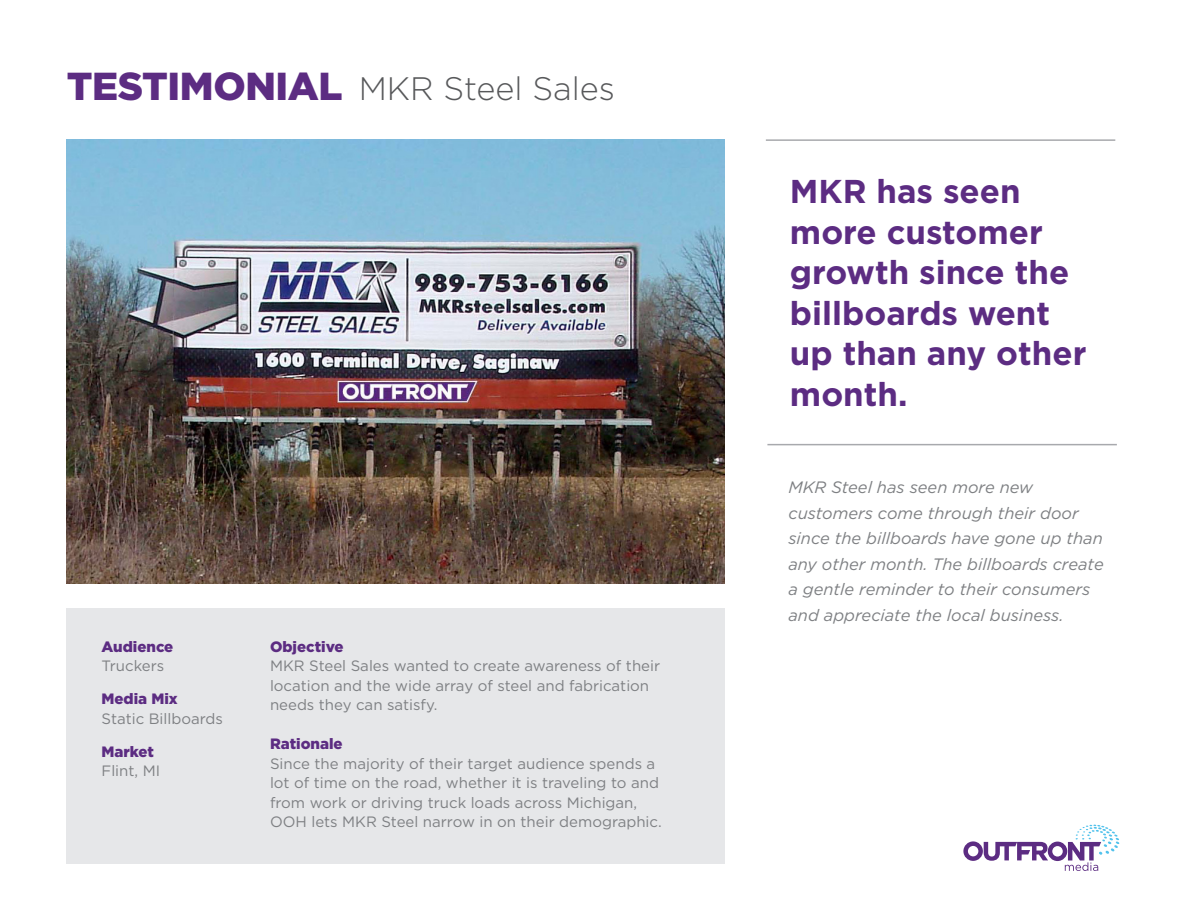
<style>
.page{position:relative;width:1188px;height:918px;background:#fff}
.page>*{position:absolute;margin:0;border:0;box-sizing:border-box;transform-origin:0 0}
.t1{font:700 33px/40.5px "Gotham";color:#5c2c82}
.t2{font:300 32.55px "Gotham";color:#57585a}
.t3{font:italic 16.5px/25.5px "Gotham";color:#7e8083}
.t4{font:15px/19.5px "Gotham";color:#7e8083}
.t5{font:900 15px "Gotham";color:#5c2c82}
.s1{font-weight:900;font-size:39px;color:#5c2c82}
</style>
<div class="page">
<hr style="left:766px;top:139px;width:349px;height:2px;background:#a8a9ad">
<hr style="left:767px;top:444px;width:350px;height:1px;background:#a8a9ad">
<img style="left:66px;top:139px;width:658px;height:445px">
<svg style="left:963px;top:825px;width:157px;height:46px"></svg>
<div style="left:66px;top:608px;width:658px;height:256px;background:#e6e7e9"></div>
<p class="t2" style="left:67px;top:68px;width:550px"><span class="s1">TESTIMONIAL</span> MKR Steel Sales</p>
<p class="t5" style="left:102px;top:636px;width:73px">Audience</p>
<p class="t4" style="left:102px;top:656px;width:64px">Truckers</p>
<p class="t5" style="left:102px;top:689px;width:78px">Media Mix</p>
<p class="t4" style="left:102px;top:708px;width:123px">Static Billboards</p>
<p class="t5" style="left:102px;top:741px;width:54px">Market</p>
<p class="t4" style="left:102px;top:761px;width:60px">Flint, MI</p>
<p class="t5" style="left:270px;top:636px;width:75px">Objective</p>
<p class="t4" style="left:270px;top:656px;width:392px">MKR Steel Sales wanted to create awareness of their location and the wide array of steel and fabrication needs they can satisfy.</p>
<p class="t5" style="left:270px;top:734px;width:74px">Rationale</p>
<p class="t4" style="left:270px;top:753px;width:393px">Since the majority of their target audience spends a lot of time on the road, whether it is traveling to and from work or driving truck loads across Michigan, OOH lets MKR Steel narrow in on their demographic.</p>
<p class="t1" style="left:790px;top:171px;width:298px">MKR has seen more customer growth since the billboards went up than any other month.</p>
<p class="t3" style="left:788px;top:474px;width:317px">MKR Steel has seen more new customers come through their door since the billboards have gone up than any other month. The billboards create a gentle reminder to their consumers and appreciate the local business.</p>
</div>
